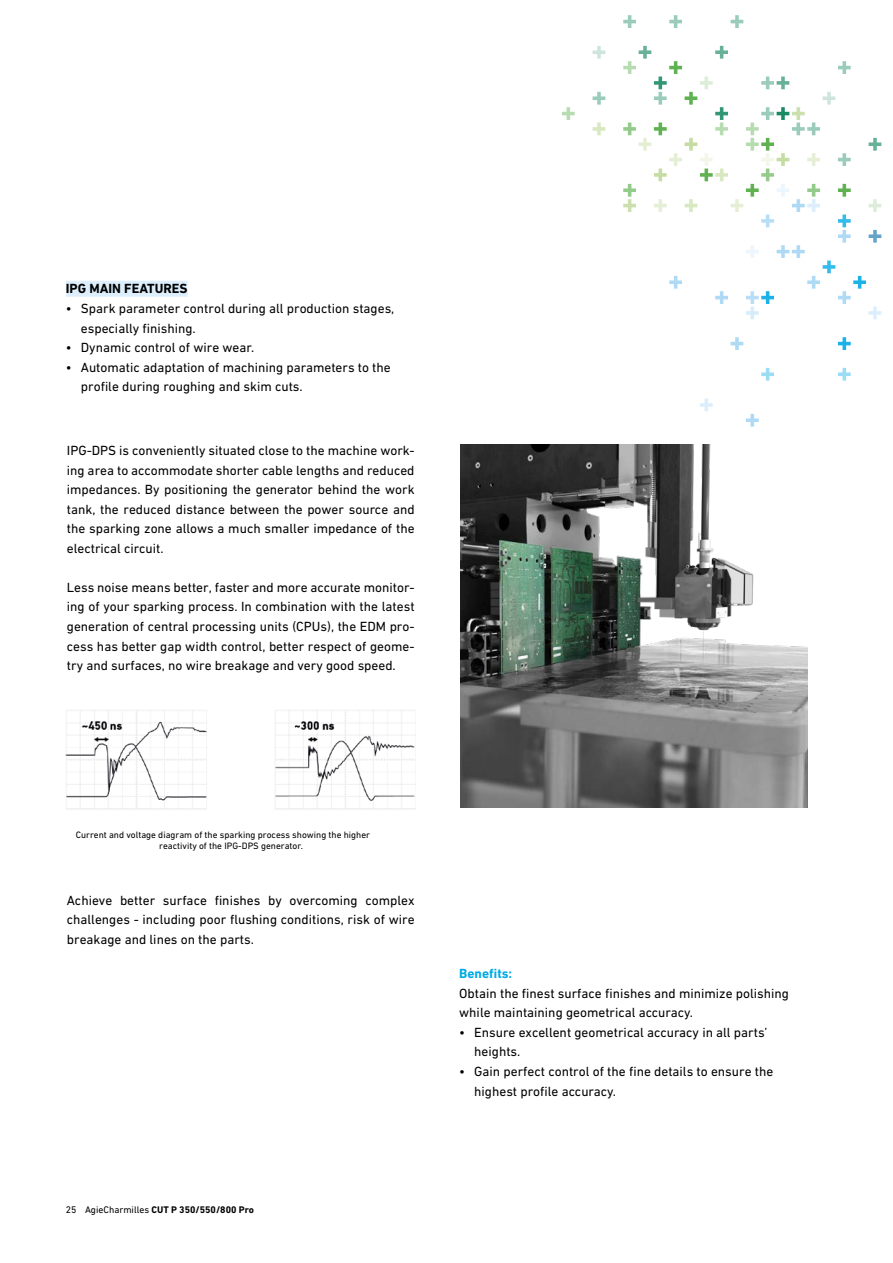
<style>
.page{position:relative;width:893px;height:1263px;background:#fff}
.page>*{position:absolute;margin:0;border:0;box-sizing:border-box;transform-origin:0 0}
.t1{font:13.5px/19.5px "DIN Next W1 G";color:#000}
.t2{font:700 13.5px "DIN Next W1 G";color:#000}
.t3{font:700 13.5px "DIN Next W1 G";color:#00aae5}
.t4{font:700 9.75px "DIN Next W1 G";color:#000}
.t5{font:9.45px/11.2px "DIN Next W1 G";color:#000}
.s1{font-weight:400}
</style>
<div class="page">
<img style="left:460px;top:445px;width:348px;height:363px">
<svg style="left:593px;top:123px;width:12px;height:12px"></svg>
<svg style="left:562px;top:107px;width:13px;height:13px"></svg>
<svg style="left:669px;top:15px;width:13px;height:13px"></svg>
<svg style="left:623px;top:15px;width:13px;height:13px"></svg>
<svg style="left:593px;top:92px;width:12px;height:13px"></svg>
<svg style="left:593px;top:46px;width:12px;height:13px"></svg>
<svg style="left:731px;top:15px;width:12px;height:13px"></svg>
<svg style="left:700px;top:398px;width:13px;height:13px"></svg>
<svg style="left:746px;top:414px;width:13px;height:13px"></svg>
<svg style="left:731px;top:337px;width:12px;height:13px"></svg>
<svg style="left:838px;top:337px;width:13px;height:13px"></svg>
<svg style="left:838px;top:368px;width:13px;height:13px"></svg>
<svg style="left:761px;top:368px;width:13px;height:13px"></svg>
<svg style="left:623px;top:46px;width:258px;height:273px"></svg>
<img style="left:65px;top:710px;width:142px;height:100px">
<img style="left:275px;top:710px;width:141px;height:100px">
<div style="left:66px;top:281px;width:122px;height:16px;background:#ddeffc"></div>
<p class="t2" style="left:66px;top:281px;width:123px">IPG MAIN FEATURES</p>
<p class="t1" style="left:81px;top:298px;width:315px;text-indent:-15px">• Spark parameter control during all production stages, especially finishing.</p>
<p class="t1" style="left:66px;top:338px;width:190px">• Dynamic control of wire wear.</p>
<p class="t1" style="left:81px;top:357px;width:311px;text-indent:-15px">• Automatic adaptation of machining parameters to the profile during roughing and skim cuts.</p>
<p class="t1" style="left:67px;top:440px;width:349px;text-align:justify">IPG-DPS is conveniently situated close to the machine work&shy;ing area to accommodate shorter cable lengths and reduced impedances. By positioning the generator behind the work tank, the reduced distance between the power source and the sparking zone allows a much smaller impedance of the electrical circuit.</p>
<p class="t1" style="left:67px;top:577px;width:349px;text-align:justify">Less noise means better, faster and more accurate monitor&shy;ing of your sparking process. In combination with the latest generation of central processing units (CPUs), the EDM pro&shy;cess has better gap width control, better respect of geome&shy;try and surfaces, no wire breakage and very good speed.</p>
<p class="t5" style="left:159px;top:829px;width:212px;text-indent:-83px">Current and voltage diagram of the sparking process showing the higher reactivity of the IPG-DPS generator.</p>
<p class="t1" style="left:67px;top:890px;width:349px;text-align:justify">Achieve better surface finishes by overcoming complex challenges - including poor flushing conditions, risk of wire breakage and lines on the parts.</p>
<p class="t4" style="left:66px;top:1204px;width:190px"><span class="s1">25 AgieCharmilles</span> CUT P 350/550/800 Pro</p>
<p class="t3" style="left:459px;top:966px;width:55px">Benefits:</p>
<p class="t1" style="left:459px;top:983px;width:331px">Obtain the finest surface finishes and minimize polishing while maintaining geometrical accuracy.</p>
<p class="t1" style="left:474px;top:1022px;width:295px;text-indent:-15px">• Ensure excellent geometrical accuracy in all parts’ heights.</p>
<p class="t1" style="left:474px;top:1061px;width:301px;text-indent:-15px">• Gain perfect control of the fine details to ensure the highest profile accuracy.</p>
</div>
